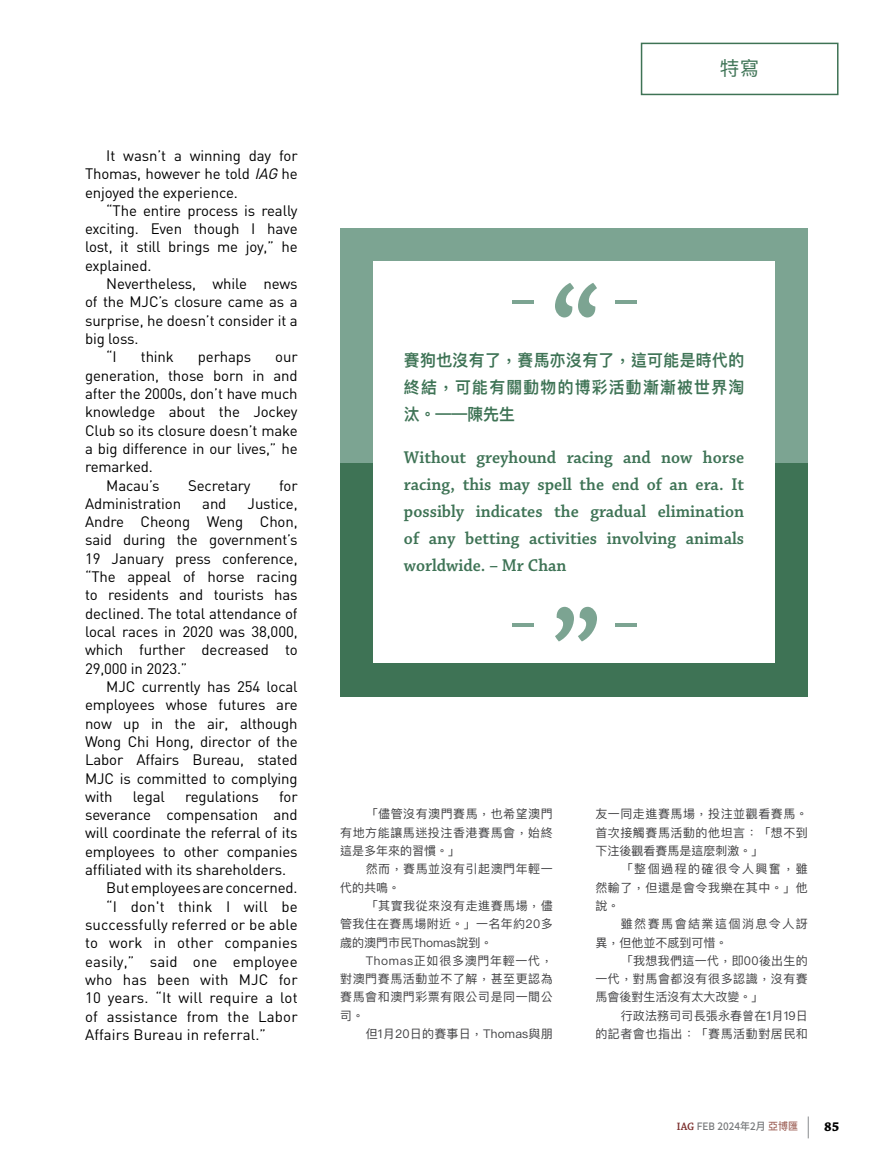
<style>
.page{position:relative;width:893px;height:1170px;background:#fff}
.page>*{position:absolute;margin:0;border:0;box-sizing:border-box;transform-origin:0 0}
.t1{font:19.5px "Ping Fang TC";color:#3e7355}
.t2{font:600 18px/27px "Chaparral Pro";color:#3e7355;text-align:justify;scale:.96 1}
.t3{font:600 16.5px/27px "Ping Fang TC";letter-spacing:.025em;color:#3e7355;text-align:justify;scale:.96 1}
.t4{font:15px/18.3px "DIN";letter-spacing:-.01em;color:#000;text-align:justify}
.t5{font:15px "DIN";letter-spacing:.01em;color:#000}
.t6{font:700 13.5px "Chaparral Pro";color:#000}
.t7{font:12px/18.3px "Ping Fang TC";letter-spacing:.04em;color:#404042;text-align:justify}
.t8{font:12px/18.3px "Ping Fang TC";letter-spacing:.01em;color:#404042;text-align:right}
.t9{font:12px/18.3px "Ping Fang TC";letter-spacing:.12em;color:#404042}
.t10{font:12px "Ping Fang TC";letter-spacing:.015em;color:#404042}
.t11{font:500 10.5px "Source Han Sans TW";color:#76787a;scale:.95 1}
.s1{font-style:italic}
.s2{font-family:"Chaparral Pro";font-weight:600;font-size:11.25px;color:#7b2e2c}
.s3{font-family:"DIN"}
.s4{color:#a1675e}
</style>
<div class="page">
<svg style="left:808px;top:1116px;width:1px;height:22px"></svg>
<div style="left:641px;top:43px;width:197px;height:52px;background:#fff;border:2px solid #3e7355"></div>
<div style="left:340px;top:462px;width:468px;height:234px;background:#3e7355"></div>
<div style="left:340px;top:228px;width:468px;height:234px;background:#7ca492"></div>
<div style="left:373px;top:261px;width:402px;height:402px;background:#fff"></div>
<hr style="left:512px;top:300px;width:21px;height:4px;background:#7ca492">
<hr style="left:512px;top:623px;width:21px;height:3px;background:#7ca492">
<hr style="left:615px;top:300px;width:21px;height:4px;background:#7ca492">
<hr style="left:615px;top:623px;width:21px;height:3px;background:#7ca492">
<svg style="left:555px;top:283px;width:42px;height:34px"></svg>
<svg style="left:555px;top:606px;width:42px;height:35px"></svg>
<p class="t4" style="left:85px;top:146px;width:214px;text-indent:21px">It wasn’t a winning day for Thomas, however he told <span class="s1">IAG</span> he enjoyed the experience.</p>
<p class="t4" style="left:85px;top:201px;width:214px;text-indent:21px">“The entire process is really exciting. Even though I have lost, it still brings me joy,” he explained.</p>
<p class="t4" style="left:106px;top:274px;width:193px">Nevertheless, while news</p>
<p class="t4" style="left:85px;top:292px;width:214px">of the MJC’s closure came as a</p>
<p class="t4" style="left:85px;top:311px;width:214px">surprise, he doesn’t consider it a</p>
<p class="t4" style="left:85px;top:329px;width:55px">big loss.</p>
<p class="t4" style="left:106px;top:347px;width:12px">“I</p>
<p class="t4" style="left:141px;top:347px;width:35px">think</p>
<p class="t4" style="left:198px;top:347px;width:55px">perhaps</p>
<p class="t4" style="left:275px;top:347px;width:24px">our</p>
<p class="t4" style="left:85px;top:366px;width:214px">generation, those born in and</p>
<p class="t4" style="left:85px;top:384px;width:214px">after the 2000s, don’t have much</p>
<p class="t4" style="left:85px;top:402px;width:214px">knowledge about the Jockey</p>
<p class="t4" style="left:85px;top:420px;width:214px">Club so its closure doesn’t make</p>
<p class="t4" style="left:85px;top:439px;width:214px">a big difference in our lives,” he</p>
<p class="t4" style="left:85px;top:457px;width:69px">remarked.</p>
<p class="t4" style="left:106px;top:475px;width:55px">Macau’s</p>
<p class="t4" style="left:188px;top:475px;width:64px">Secretary</p>
<p class="t4" style="left:279px;top:475px;width:20px">for</p>
<p class="t4" style="left:85px;top:494px;width:98px">Administration</p>
<p class="t4" style="left:202px;top:494px;width:26px">and</p>
<p class="t4" style="left:85px;top:494px;width:214px;text-indent:163px">Justice, Andre Cheong Weng Chon, said during the government’s 19 January press conference, “The appeal of horse racing to residents and tourists has declined. The total attendance of local races in 2020 was 38,000, which further decreased to 29,000 in 2023.”</p>
<p class="t4" style="left:85px;top:677px;width:214px;text-indent:21px">MJC currently has 254 local employees whose futures are now up in the air, although Wong Chi Hong, director of the Labor Affairs Bureau, stated MJC is committed to complying with</p>
<p class="t4" style="left:133px;top:786px;width:33px">legal</p>
<p class="t4" style="left:185px;top:786px;width:75px">regulations</p>
<p class="t4" style="left:279px;top:786px;width:20px">for</p>
<p class="t4" style="left:85px;top:805px;width:214px">severance compensation and</p>
<p class="t4" style="left:85px;top:823px;width:214px">will coordinate the referral of its</p>
<p class="t4" style="left:85px;top:841px;width:214px">employees to other companies</p>
<p class="t4" style="left:85px;top:860px;width:203px">affiliated with its shareholders.</p>
<p class="t4" style="left:106px;top:878px;width:193px">But employees are concerned.</p>
<p class="t5" style="left:106px;top:896px;width:193px">“I don't think I will be</p>
<p class="t5" style="left:85px;top:915px;width:214px">successfully referred or be able</p>
<p class="t5" style="left:85px;top:933px;width:214px">to work in other companies</p>
<p class="t5" style="left:85px;top:951px;width:214px">easily,” said one employee</p>
<p class="t5" style="left:85px;top:970px;width:214px">who has been with MJC for</p>
<p class="t5" style="left:85px;top:988px;width:214px">10 years. “It will require a lot</p>
<p class="t5" style="left:85px;top:1006px;width:214px">of assistance from the Labor</p>
<p class="t5" style="left:85px;top:1024px;width:183px">Affairs Bureau in referral.”</p>
<h1 class="t1" style="left:720px;top:56px;width:41px">特寫</h1>
<p class="t3" style="left:404px;top:346px;width:356px">賽狗也沒有了，賽馬亦沒有了，這可能是時代的終結，可能有關動物的博彩活動漸漸被世界淘汰。——陳先生</p>
<p class="t2" style="left:404px;top:444px;width:356px">Without greyhound racing and now horse racing, this may spell the end of an era. It possibly indicates the gradual elimination of any betting activities involving animals worldwide. – Mr Chan</p>
<p class="t7" style="left:340px;top:804px;width:214px;text-indent:26px">「儘管沒有澳門賽馬，也希望澳門有地方能讓馬迷投注香港賽馬會，始終這是多年來的習慣。」</p>
<p class="t7" style="left:340px;top:859px;width:214px;text-indent:26px">然而，賽馬並沒有引起澳門年輕一代的共鳴。</p>
<p class="t7" style="left:340px;top:896px;width:214px;text-indent:26px">「其實我從來沒有走進賽馬場，儘管我住在賽馬場附近。」一名年約20多歳的澳門市民Thomas說到。</p>
<p class="t7" style="left:340px;top:951px;width:214px;text-indent:26px">Thomas正如很多澳門年輕一代，對澳門賽馬活動並不了解，甚至更認為賽馬會和澳門彩票有限公司是同一間公司。</p>
<p class="t10" style="left:366px;top:1026px;width:189px">但1月20日的賽事日，Thomas與朋</p>
<p class="t7" style="left:595px;top:804px;width:214px">友一同走進賽馬場，投注並觀看賽馬。首次接觸賽馬活動的他坦言：「想不到下注後觀看賽馬是這麼刺激。」</p>
<p class="t7" style="left:595px;top:859px;width:214px;text-indent:26px">「整個過程的確很令人興奮，雖然輸了，但還是會令我樂在其中。」他說。</p>
<p class="t9" style="left:595px;top:914px;width:214px;text-indent:26px">雖然賽馬會結業這個消息令人訝異，但他並不感到可惜。</p>
<p class="t7" style="left:595px;top:951px;width:214px;text-indent:26px">「我想我們這一代，即00後出生的一代，對馬會都沒有很多認識，沒有賽馬會後對生活沒有太大改變。」</p>
<p class="t8" style="left:595px;top:1006px;width:214px">行政法務司司長張永春曾在1月19日<br>的記者會也指出：「賽馬活動對居民和</p>
<p class="t11" style="left:677px;top:1120px;width:129px"><span class="s2">IAG</span> <span class="s3">FEB</span> 2024年2月 <span class="s4">亞博匯</span></p>
<p class="t6" style="left:824px;top:1118px;width:17px">85</p>
</div>
